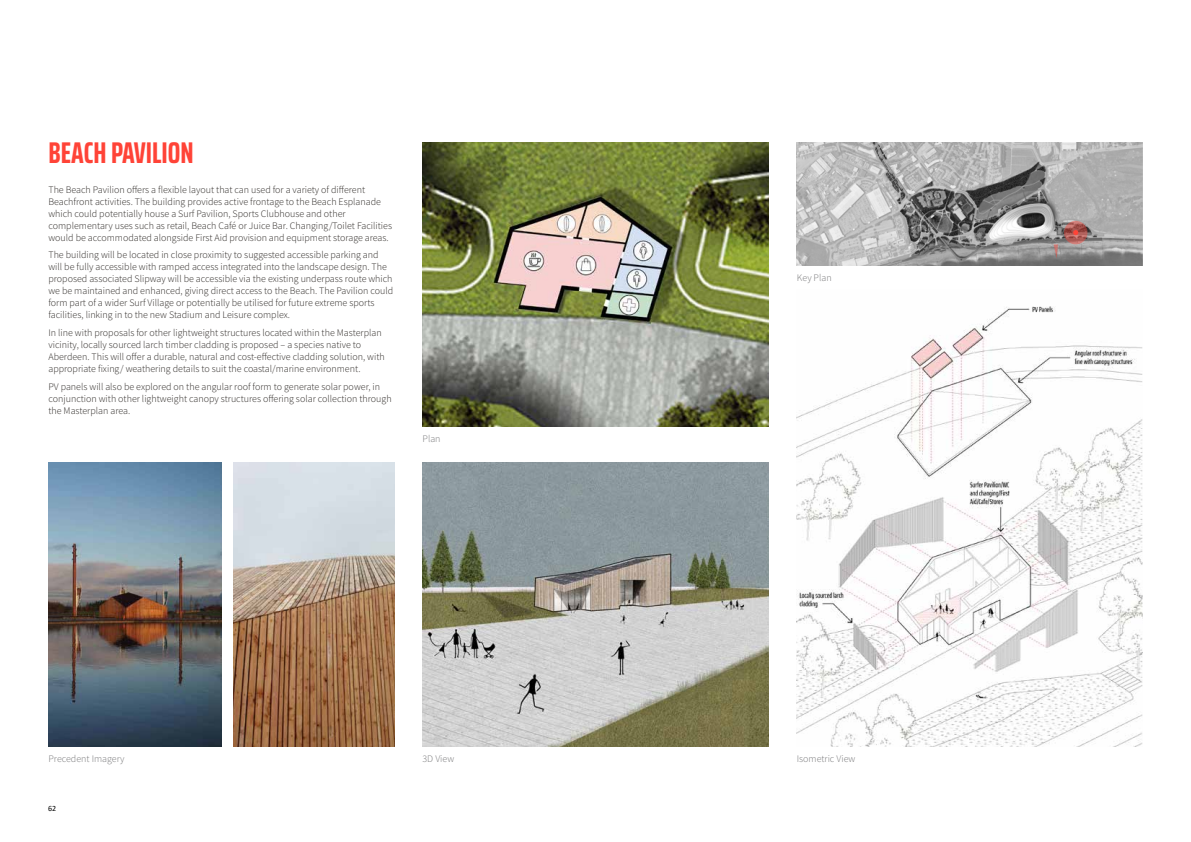
<style>
.page{position:relative;width:1191px;height:842px;background:#fff}
.page>*{position:absolute;margin:0;border:0;box-sizing:border-box;transform-origin:0 0}
.t1{font:700 extra-condensed 30px "Saira";color:#ff4337}
.t2{font:10px/12px "Source Sans Variable";color:#2d2926}
.t3{font:10px "Source Sans Variable";color:#777779}
.t4{font:8px "Calibri";color:#000}
</style>
<div class="page">
<img style="left:797px;top:142px;width:345px;height:123px">
<svg style="left:1064px;top:221px;width:23px;height:23px"></svg>
<img style="left:422px;top:462px;width:346px;height:284px">
<img style="left:422px;top:142px;width:346px;height:285px">
<img style="left:797px;top:306px;width:345px;height:440px">
<img style="left:233px;top:462px;width:161px;height:284px">
<img style="left:48px;top:462px;width:173px;height:284px">
<svg style="left:1053px;top:244px;width:5px;height:15px"></svg>
<h1 class="t1" style="left:48px;top:130px;width:147px">BEACH PAVILION</h1>
<p class="t2" style="left:48px;top:184px;width:345px">The Beach Pavilion offers a flexible layout that can used for a variety of different Beachfront activities. The building provides active frontage to the Beach Esplanade which could potentially house a Surf Pavilion, Sports Clubhouse and other complementary uses such as retail, Beach Café or Juice Bar. Changing/Toilet Facilities would be accommodated alongside First Aid provision and equipment storage areas.</p>
<p class="t2" style="left:48px;top:249px;width:346px">The building will be located in close proximity to suggested accessible parking and will be fully accessible with ramped access integrated into the landscape design. The proposed associated Slipway will be accessible via the existing underpass route which we be maintained and enhanced, giving direct access to the Beach. The Pavilion could form part of a wider Surf Village or potentially be utilised for future extreme sports facilities, linking in to the new Stadium and Leisure complex.</p>
<p class="t2" style="left:48px;top:327px;width:338px">In line with proposals for other lightweight structures located within the Masterplan vicinity, locally sourced larch timber cladding is proposed – a species native to Aberdeen. This will offer a durable, natural and cost-effective cladding solution, with appropriate fixing/ weathering details to suit the coastal/marine environment.</p>
<p class="t2" style="left:48px;top:381px;width:345px">PV panels will also be explored on the angular roof form to generate solar power, in conjunction with other lightweight canopy structures offering solar collection through the Masterplan area.</p>
<p class="t3" style="left:422px;top:433px;width:20px">Plan</p>
<p class="t3" style="left:797px;top:272px;width:36px">Key Plan</p>
<p class="t3" style="left:48px;top:752px;width:78px">Precedent Imagery</p>
<p class="t3" style="left:422px;top:752px;width:33px">3D View</p>
<p class="t3" style="left:797px;top:752px;width:60px">Isometric View</p>
<p class="t4" style="left:48px;top:803px;width:10px">62</p>
</div>
